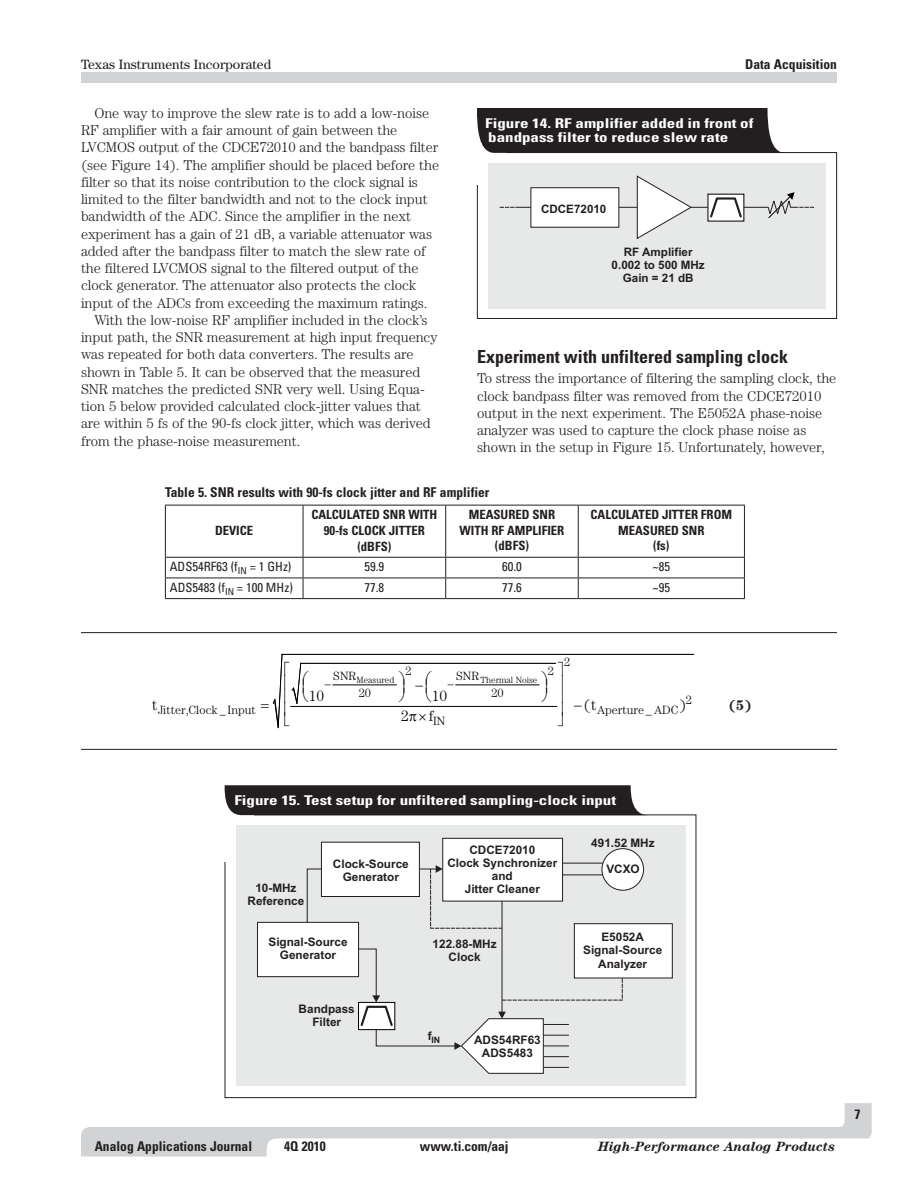
<style>
.page{position:relative;width:918px;height:1188px;background:#fff}
.page>*{position:absolute;margin:0;border:0;box-sizing:border-box;transform-origin:0 0}
.t1{font:700 condensed 18px "Univers";color:#231f20}
.t2{font:300 15px "Century";color:#010203}
.t3{font:300 14.25px/17.2px "Century";letter-spacing:-.005em;color:#231f20}
.t4{font:700 14.25px "Century";color:#231f20}
.t5{font:700 condensed 13.5px/15px "Univers";color:#fff;scale:1.26 1}
.t6{font:700 condensed 13.5px "Univers";color:#231f20}
.t7{font:italic 700 13.5px "Century";color:#231f20}
.t8{font:13.5px "Century";color:#231f20}
.t9{font:700 condensed 12.75px/15.8px "Univers";color:#231f20;text-align:center}
.t10{font:condensed 12.75px "Univers";color:#231f20}
.t11{font:300 12px "Century";letter-spacing:.005em;color:#010203}
.t12{font:700 11.7px/13.2px "Arial";color:#231f20;text-align:center}
.t13{font:300 9px "Century";color:#010203}
.t14{font:700 8.85px "Arial";color:#231f20}
</style>
<div class="page">
<div style="left:81px;top:72px;width:756px;height:11px;background:#d1d3d4"></div>
<svg style="left:81px;top:1103px;width:791px;height:53px"></svg>
<div style="left:283px;top:1139px;width:554px;height:17px;background:#fff"></div>
<div style="left:477px;top:152px;width:360px;height:167px;border:1px solid #231f20"></div>
<div style="left:474px;top:109px;width:33px;height:76px;background:#fff"></div>
<div style="left:488px;top:164px;width:337px;height:145px;background:#e7e8e8"></div>
<div style="left:530px;top:187px;width:89px;height:41px;background:#fff;border:1px solid #231f20"></div>
<svg style="left:500px;top:207px;width:31px;height:1px"></svg>
<svg style="left:619px;top:175px;width:195px;height:64px"></svg>
<div style="left:477px;top:108px;width:308px;height:45px;background:#231f20"></div>
<hr style="left:165px;top:505px;width:138px;height:1px;background:#231f20">
<hr style="left:165px;top:505px;width:1px;height:52px;background:#231f20">
<hr style="left:303px;top:505px;width:143px;height:1px;background:#231f20">
<hr style="left:303px;top:505px;width:1px;height:52px;background:#231f20">
<hr style="left:446px;top:505px;width:132px;height:1px;background:#231f20">
<hr style="left:445px;top:505px;width:1px;height:52px;background:#231f20">
<hr style="left:578px;top:505px;width:167px;height:1px;background:#231f20">
<hr style="left:578px;top:505px;width:1px;height:52px;background:#231f20">
<hr style="left:744px;top:505px;width:1px;height:52px;background:#231f20">
<hr style="left:165px;top:557px;width:138px;height:1px;background:#231f20">
<hr style="left:303px;top:557px;width:143px;height:1px;background:#231f20">
<hr style="left:446px;top:557px;width:132px;height:1px;background:#231f20">
<hr style="left:578px;top:557px;width:167px;height:1px;background:#231f20">
<hr style="left:165px;top:578px;width:138px;height:1px;background:#231f20">
<svg style="left:165px;top:558px;width:1px;height:40px"></svg>
<hr style="left:303px;top:578px;width:143px;height:1px;background:#231f20">
<svg style="left:303px;top:558px;width:1px;height:40px"></svg>
<hr style="left:446px;top:578px;width:132px;height:1px;background:#231f20">
<svg style="left:445px;top:558px;width:1px;height:40px"></svg>
<hr style="left:578px;top:578px;width:167px;height:1px;background:#231f20">
<svg style="left:578px;top:558px;width:1px;height:40px"></svg>
<svg style="left:744px;top:558px;width:1px;height:40px"></svg>
<hr style="left:165px;top:598px;width:138px;height:1px;background:#231f20">
<hr style="left:303px;top:598px;width:143px;height:1px;background:#231f20">
<hr style="left:446px;top:598px;width:132px;height:1px;background:#231f20">
<hr style="left:578px;top:598px;width:167px;height:1px;background:#231f20">
<div style="left:236px;top:825px;width:450px;height:261px;background:#e7e8e8"></div>
<div style="left:602px;top:849px;width:42px;height:41px;background:#fff;border-radius:50%"></div>
<div style="left:602px;top:848px;width:42px;height:43px;border:1px solid #231f20;border-radius:50%"></div>
<div style="left:574px;top:923px;width:99px;height:55px;background:#fff;border:1px solid #231f20"></div>
<div style="left:321px;top:842px;width:99px;height:55px;background:#fff;border:1px solid #231f20"></div>
<div style="left:257px;top:922px;width:102px;height:55px;background:#fff;border:1px solid #231f20"></div>
<div style="left:442px;top:838px;width:121px;height:64px;background:#fff;border:1px solid #231f20"></div>
<hr style="left:563px;top:863px;width:40px;height:1px;background:#231f20">
<svg style="left:306px;top:865px;width:317px;height:209px"></svg>
<svg style="left:224px;top:785px;width:424px;height:30px;background:#2e2a2b"></svg>
<hr style="left:81px;top:632px;width:756px;height:1px;background:#231f20">
<hr style="left:81px;top:749px;width:756px;height:1px;background:#231f20">
<svg style="left:272px;top:654px;width:422px;height:74px"></svg>
<p class="t8" style="left:81px;top:56px;width:192px">Texas Instruments Incorporated</p>
<p class="t3" style="left:94px;top:104px;width:336px">One way to improve the slew rate is to add a low-noise</p>
<p class="t3" style="left:81px;top:121px;width:318px">RF amplifier with a fair amount of gain between the</p>
<p class="t3" style="left:81px;top:139px;width:359px">LVCMOS output of the CDCE72010 and the bandpass filter</p>
<p class="t3" style="left:81px;top:156px;width:360px">(see Figure 14). The amplifier should be placed before the</p>
<p class="t3" style="left:81px;top:173px;width:339px">filter so that its noise contribution to the clock signal is</p>
<p class="t3" style="left:81px;top:190px;width:348px">limited to the filter bandwidth and not to the clock input</p>
<p class="t3" style="left:81px;top:208px;width:332px">bandwidth of the ADC. Since the amplifier in the next</p>
<p class="t3" style="left:81px;top:225px;width:353px">experiment has a gain of 21 dB, a variable attenuator was</p>
<p class="t3" style="left:81px;top:242px;width:346px">added after the bandpass filter to match the slew rate of</p>
<p class="t3" style="left:81px;top:259px;width:339px">the filtered LVCMOS signal to the filtered output of the</p>
<p class="t3" style="left:81px;top:277px;width:337px">clock generator. The attenuator also protects the clock</p>
<p class="t3" style="left:81px;top:294px;width:348px">input of the ADCs from exceeding the maximum ratings.</p>
<p class="t3" style="left:94px;top:311px;width:335px">With the low-noise RF amplifier included in the clock’s</p>
<p class="t3" style="left:81px;top:328px;width:358px">input path, the SNR measurement at high input frequency</p>
<p class="t3" style="left:81px;top:346px;width:334px">was repeated for both data converters. The results are</p>
<p class="t3" style="left:81px;top:363px;width:341px">shown in Table 5. It can be observed that the measured</p>
<p class="t3" style="left:81px;top:380px;width:344px">SNR matches the predicted SNR very well. Using Equa-</p>
<p class="t3" style="left:81px;top:397px;width:341px">tion 5 below provided calculated clock-jitter values that</p>
<p class="t3" style="left:81px;top:415px;width:351px">are within 5 fs of the 90-fs clock jitter, which was derived</p>
<p class="t3" style="left:81px;top:432px;width:221px">from the phase-noise measurement.</p>
<p class="t6" style="left:745px;top:56px;width:93px">Data Acquisition</p>
<p class="t5" style="left:485px;top:115px;width:214px">Figure 14. RF amplifier added in front of bandpass filter to reduce slew rate</p>
<p class="t12" style="left:541px;top:203px;width:67px">CDCE72010</p>
<p class="t12" style="left:612px;top:247px;width:95px">RF Amplifier<br>0.002 to 500 MHz<br>Gain = 21 dB</p>
<p class="t1" style="left:477px;top:346px;width:313px">Experiment with unfiltered sampling clock</p>
<p class="t3" style="left:477px;top:370px;width:361px">To stress the importance of filtering the sampling clock, the clock bandpass filter was removed from the CDCE72010 output in the next experiment. The E5052A phase-noise analyzer was used to capture the clock phase noise as shown in the setup in Figure 15. Unfortunately, however,</p>
<p class="t6" style="left:165px;top:484px;width:326px">Table 5. SNR results with 90-fs clock jitter and RF amplifier</p>
<p class="t9" style="left:215px;top:522px;width:40px">DEVICE</p>
<p class="t9" style="left:311px;top:507px;width:128px">CALCULATED SNR WITH<br>90-fs CLOCK JITTER (dBFS)</p>
<p class="t9" style="left:460px;top:507px;width:106px">MEASURED SNR<br>WITH RF AMPLIFIER (dBFS)</p>
<p class="t9" style="left:591px;top:507px;width:143px">CALCULATED JITTER FROM<br>MEASURED SNR<br>(fs)</p>
<p class="t10" style="left:170px;top:559px;width:123px">ADS54RF63 (f<sub>IN</sub> = 1 GHz)</p>
<p class="t10" style="left:364px;top:559px;width:21px">59.9</p>
<p class="t10" style="left:502px;top:559px;width:21px">60.0</p>
<p class="t10" style="left:653px;top:559px;width:19px">~85</p>
<p class="t10" style="left:170px;top:579px;width:125px">ADS5483 (f<sub>IN</sub> = 100 MHz)</p>
<p class="t10" style="left:364px;top:579px;width:21px">77.8</p>
<p class="t10" style="left:502px;top:579px;width:21px">77.6</p>
<p class="t10" style="left:653px;top:579px;width:19px">~95</p>
<p class="t11" style="left:564px;top:655px;width:8px">2</p>
<p class="t11" style="left:405px;top:664px;width:8px">2</p>
<p class="t11" style="left:548px;top:664px;width:8px">2</p>
<p class="t11" style="left:333px;top:669px;width:24px">SNR</p>
<p class="t11" style="left:456px;top:669px;width:24px">SNR</p>
<p class="t11" style="left:359px;top:686px;width:14px">20</p>
<p class="t11" style="left:491px;top:686px;width:14px">20</p>
<p class="t13" style="left:357px;top:675px;width:39px">Measured</p>
<p class="t13" style="left:481px;top:675px;width:58px">Thermal Noise</p>
<p class="t2" style="left:309px;top:687px;width:17px">10</p>
<p class="t2" style="left:432px;top:687px;width:17px">10</p>
<p class="t11" style="left:686px;top:693px;width:8px">2</p>
<p class="t2" style="left:152px;top:696px;width:7px">t</p>
<p class="t2" style="left:574px;top:696px;width:24px">−(t</p>
<p class="t2" style="left:680px;top:696px;width:8px">)</p>
<p class="t2" style="left:401px;top:707px;width:9px">2</p>
<p class="t2" style="left:429px;top:707px;width:6px">f</p>
<p class="t11" style="left:158px;top:703px;width:99px">Jitter,Clock _ Input</p>
<p class="t11" style="left:597px;top:703px;width:83px">Aperture _ ADC</p>
<p class="t11" style="left:433px;top:714px;width:14px">IN</p>
<p class="t4" style="left:729px;top:697px;width:24px">(5)</p>
<p class="t5" style="left:234px;top:792px;width:305px">Figure 15. Test setup for unfiltered sampling-clock input</p>
<p class="t12" style="left:333px;top:858px;width:77px">Clock-Source<br>Generator</p>
<p class="t12" style="left:248px;top:882px;width:58px">10-MHz<br>Reference</p>
<p class="t12" style="left:269px;top:936px;width:81px">Signal-Source<br>Generator</p>
<p class="t12" style="left:299px;top:1003px;width:58px">Bandpass<br>Filter</p>
<p class="t12" style="left:447px;top:844px;width:111px">CDCE72010<br>Clock Synchronizer and<br>Jitter Cleaner</p>
<p class="t12" style="left:433px;top:939px;width:66px">122.88-MHz<br>Clock</p>
<p class="t14" style="left:428px;top:1034px;width:14px"><sup>f</sup>IN</p>
<p class="t12" style="left:474px;top:1034px;width:68px">ADS54RF63<br>ADS5483</p>
<p class="t12" style="left:591px;top:837px;width:65px">491.52 MHz</p>
<p class="t12" style="left:606px;top:864px;width:35px">VCXO</p>
<p class="t12" style="left:583px;top:932px;width:81px">E5052A<br>Signal-Source<br>Analyzer</p>
<p class="t6" style="left:95px;top:1138px;width:159px">Analog Applications Journal</p>
<p class="t6" style="left:284px;top:1138px;width:43px">4Q 2010</p>
<p class="t6" style="left:420px;top:1138px;width:90px">www.ti.com/aaj</p>
<p class="t7" style="left:598px;top:1139px;width:239px">High-Performance Analog Products</p>
<p class="t6" style="left:855px;top:1106px;width:7px">7</p>
</div>
